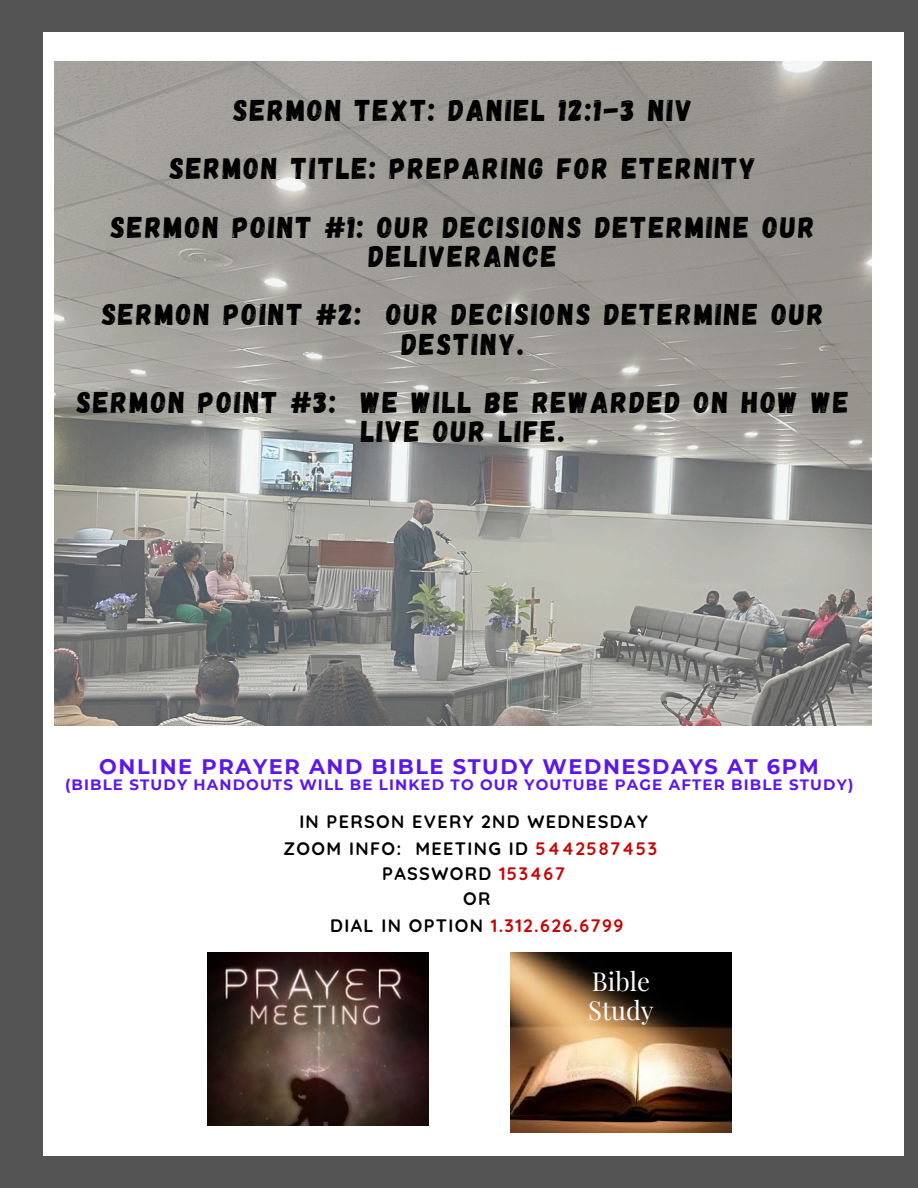
<style>
.page{position:relative;width:918px;height:1188px;background:#545454}
.page>*{position:absolute;margin:0;border:0;box-sizing:border-box;transform-origin:0 0}
.t1{font:30px/29.2px "Gagalin";letter-spacing:.075em;color:#000;text-align:center}
.t2{font:25.65px/29.4px "Playfair Display";color:#fdfdfe}
.t3{font:700 21px "Montserrat";letter-spacing:.075em;color:#5e17eb}
.t4{font:700 18px "Quicksand";letter-spacing:.075em;color:#000}
.t5{font:700 18px "Quicksand";letter-spacing:.075em;color:#c60707}
.t6{font:700 15px "Montserrat";letter-spacing:.075em;color:#5e17eb}
.s1{color:#c60707}
.s2{color:#000}
</style>
<div class="page">
<div style="left:43px;top:32px;width:861px;height:1124px;background:#fff"></div>
<img style="left:511px;top:953px;width:220px;height:180px">
<img style="left:207px;top:952px;width:222px;height:174px">
<img style="left:55px;top:62px;width:817px;height:664px">
<p class="t1" style="left:234px;top:94px;width:460px">SERMON TEXT: DANIEL 12:1-3 NIV</p>
<p class="t1" style="left:170px;top:152px;width:588px">SERMON TITLE: PREPARING FOR ETERNITY</p>
<h1 class="t1" style="left:111px;top:211px;width:705px">SERMON POINT #1: OUR DECISIONS DETERMINE OUR<br>DELIVERANCE</h1>
<h1 class="t1" style="left:102px;top:299px;width:723px">SERMON POINT #2: OUR DECISIONS DETERMINE OUR<br>DESTINY.</h1>
<h1 class="t1" style="left:77px;top:386px;width:774px">SERMON POINT #3: WE WILL BE REWARDED ON HOW WE<br>LIVE OUR LIFE.</h1>
<h1 class="t3" style="left:99px;top:754px;width:721px">ONLINE PRAYER AND BIBLE STUDY WEDNESDAYS AT 6PM</h1>
<h1 class="t6" style="left:65px;top:775px;width:790px">(BIBLE STUDY HANDOUTS WILL BE LINKED TO OUR YOUTUBE PAGE AFTER BIBLE STUDY)</h1>
<p class="t4" style="left:299px;top:810px;width:350px">IN PERSON EVERY 2ND WEDNESDAY</p>
<h3 class="t4" style="left:284px;top:837px;width:375px">ZOOM INFO: MEETING ID <span class="s1">5442587453</span></h3>
<h3 class="t4" style="left:382px;top:862px;width:184px">PASSWORD <span class="s1">153467</span></h3>
<h3 class="t4" style="left:463px;top:887px;width:29px">OR</h3>
<h3 class="t5" style="left:330px;top:914px;width:294px"><span class="s2">DIAL IN OPTION</span> 1.312.626.6799</h3>
<p class="t2" style="left:588px;top:965px;width:67px">Bible<br>Study</p>
</div>
